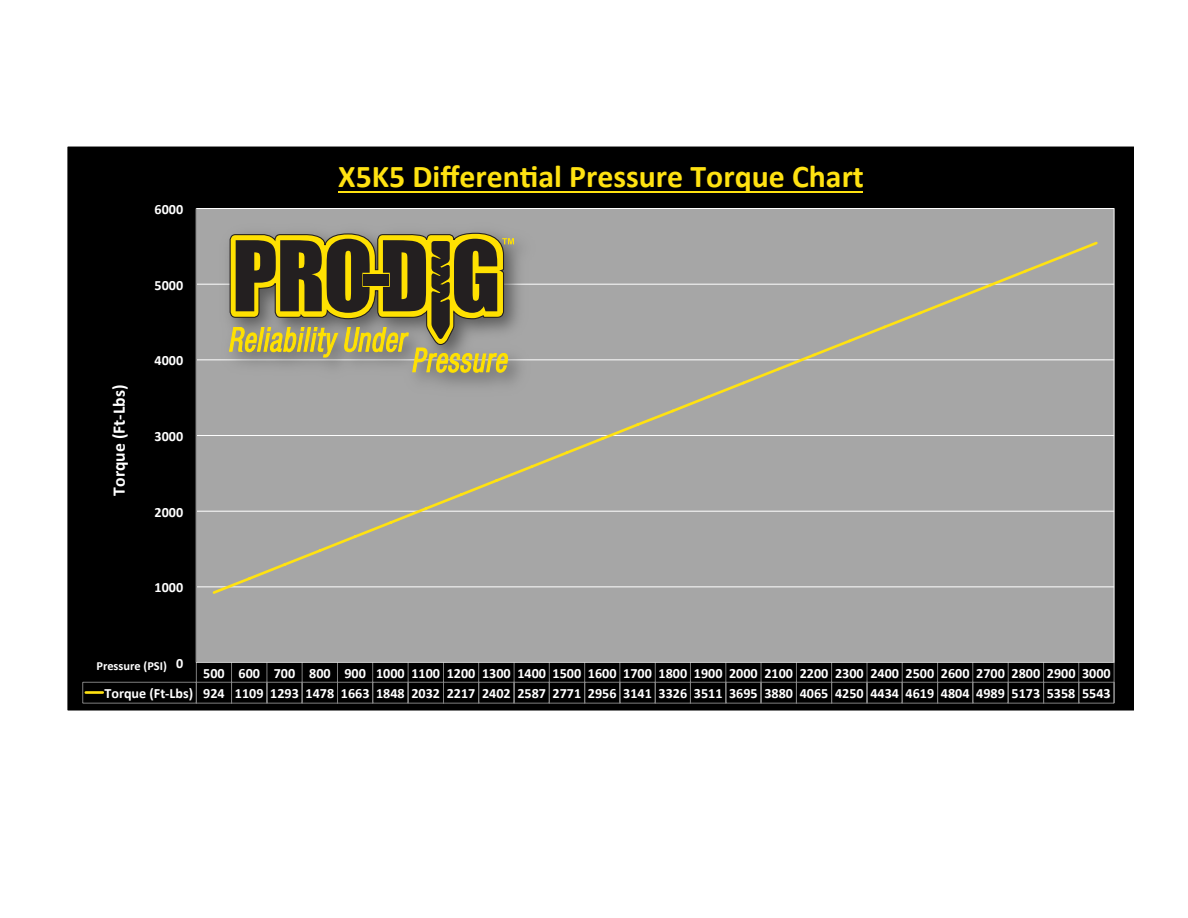
<style>
.page{position:relative;width:1188px;height:918px;background:#fff}
.page>*{position:absolute;margin:0;border:0;box-sizing:border-box;transform-origin:0 0}
.t1{font:700 31.8px "Calibri";color:#ffe211}
.t2{font:700 17.7px "Calibri";color:#fff}
.t3{font:700 14.1px/20.4px "Calibri";color:#fff;text-align:right}
.t4{font:700 12.3px "Calibri";color:#fff}
</style>
<div class="page">
<div style="left:68px;top:147px;width:1066px;height:563px;background:#000"></div>
<div style="left:196px;top:209px;width:918px;height:453px;background:#a6a6a6"></div>
<hr style="left:196px;top:587px;width:918px;height:1px;background:#fff">
<hr style="left:196px;top:511px;width:918px;height:1px;background:#fff">
<hr style="left:196px;top:435px;width:918px;height:1px;background:#fff">
<hr style="left:196px;top:360px;width:918px;height:1px;background:#fff">
<hr style="left:196px;top:284px;width:918px;height:1px;background:#fff">
<hr style="left:196px;top:209px;width:1px;height:453px;background:#808080">
<hr style="left:196px;top:662px;width:918px;height:1px;background:#bebebe">
<hr style="left:83px;top:682px;width:1031px;height:1px;background:#5f5f5f">
<svg style="left:82px;top:682px;width:1px;height:21px"></svg>
<hr style="left:83px;top:703px;width:1031px;height:1px;background:#515151">
<svg style="left:196px;top:663px;width:1px;height:40px"></svg>
<svg style="left:231px;top:663px;width:1px;height:40px"></svg>
<svg style="left:267px;top:663px;width:1px;height:40px"></svg>
<svg style="left:302px;top:663px;width:1px;height:40px"></svg>
<svg style="left:337px;top:663px;width:1px;height:40px"></svg>
<svg style="left:372px;top:663px;width:1px;height:40px"></svg>
<svg style="left:408px;top:663px;width:1px;height:40px"></svg>
<svg style="left:443px;top:663px;width:1px;height:40px"></svg>
<svg style="left:478px;top:663px;width:1px;height:40px"></svg>
<svg style="left:514px;top:663px;width:1px;height:40px"></svg>
<svg style="left:549px;top:663px;width:1px;height:40px"></svg>
<svg style="left:584px;top:663px;width:1px;height:40px"></svg>
<svg style="left:620px;top:663px;width:1px;height:40px"></svg>
<svg style="left:655px;top:663px;width:1px;height:40px"></svg>
<svg style="left:690px;top:663px;width:1px;height:40px"></svg>
<svg style="left:726px;top:663px;width:1px;height:40px"></svg>
<svg style="left:761px;top:663px;width:1px;height:40px"></svg>
<svg style="left:796px;top:663px;width:1px;height:40px"></svg>
<svg style="left:831px;top:663px;width:1px;height:40px"></svg>
<svg style="left:867px;top:663px;width:1px;height:40px"></svg>
<svg style="left:902px;top:663px;width:1px;height:40px"></svg>
<svg style="left:937px;top:663px;width:1px;height:40px"></svg>
<svg style="left:973px;top:663px;width:1px;height:40px"></svg>
<svg style="left:1008px;top:663px;width:1px;height:40px"></svg>
<svg style="left:1043px;top:663px;width:1px;height:40px"></svg>
<svg style="left:1079px;top:663px;width:1px;height:40px"></svg>
<svg style="left:1114px;top:663px;width:1px;height:40px"></svg>
<hr style="left:86px;top:691px;width:17px;height:3px;background:#ffe211">
<svg style="left:211px;top:241px;width:889px;height:353px"></svg>
<hr style="left:339px;top:191px;width:524px;height:2px;background:#ffe211">
<img style="left:215px;top:232px;width:327px;height:168px">
<svg style="left:229px;top:233px;width:285px;height:140px;background:#83793f"></svg>
<p class="t2" style="left:108px;top:496px;width:113px;rotate:-90deg">Torque (Ft--‐Lbs)</p>
<p class="t3" style="left:155px;top:199px;width:30px">6000</p>
<p class="t3" style="left:155px;top:275px;width:30px">5000</p>
<p class="t3" style="left:155px;top:351px;width:30px">4000</p>
<p class="t3" style="left:155px;top:426px;width:30px">3000</p>
<p class="t3" style="left:155px;top:502px;width:30px">2000</p>
<p class="t3" style="left:155px;top:578px;width:30px">1000</p>
<p class="t1" style="left:338px;top:156px;width:527px">X5K5 Differen@al Pressure Torque Chart</p>
<p class="t3" style="left:176px;top:653px;width:9px">0</p>
<p class="t4" style="left:96px;top:658px;width:72px">Pressure (PSI)</p>
<p class="t3" style="left:104px;top:663px;width:1008px">500 600 700 800 900 1000 1100 1200 1300 1400 1500 1600 1700 1800 1900 2000 2100 2200 2300 2400 2500 2600 2700 2800 2900 3000<br>Torque (Ft--‐Lbs) 924 1109 1293 1478 1663 1848 2032 2217 2402 2587 2771 2956 3141 3326 3511 3695 3880 4065 4250 4434 4619 4804 4989 5173 5358 5543</p>
</div>
